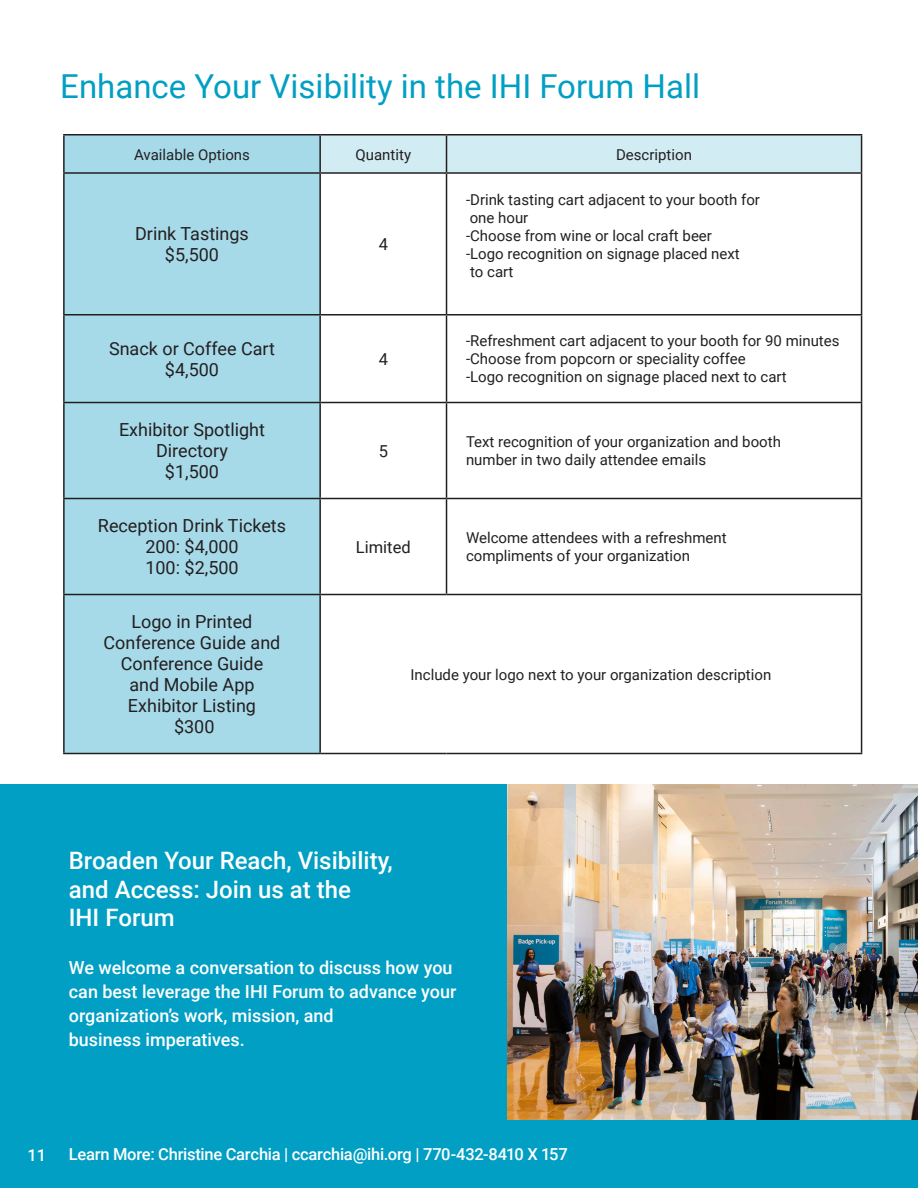
<style>
.page{position:relative;width:918px;height:1188px;background:#fff}
.page>*{position:absolute;margin:0;border:0;box-sizing:border-box;transform-origin:0 0}
.Bullets{font:33px "Roboto";color:#009fc3}
.Bullets-2{font:500 24px/28.5px "Roboto";color:#fff}
.t1{font:18px/21px "Roboto";color:#231f20;text-align:center}
.Bullets-3{font:500 18px/24px "Roboto";color:#fff}
.Bullets-4{font:500 16.5px "Roboto";letter-spacing:-.015em;color:#fff}
.t2{font:16.5px "Roboto";color:#231f20}
.t3{font:15px/18px "Roboto";color:#231f20}
</style>
<div class="page">
<img style="left:481px;top:784px;width:437px;height:337px">
<div style="left:0;top:784px;width:507px;height:336px;background:#009fc3"></div>
<div style="left:65px;top:136px;width:254px;height:617px;background:#a7dae9"></div>
<div style="left:321px;top:136px;width:540px;height:36px;background:#d2ecf4"></div>
<hr style="left:446px;top:174px;width:1px;height:140px;background:#231f20">
<hr style="left:861px;top:174px;width:1px;height:140px;background:#231f20">
<hr style="left:320px;top:314px;width:127px;height:2px;background:#231f20">
<hr style="left:447px;top:314px;width:415px;height:2px;background:#231f20">
<hr style="left:446px;top:316px;width:1px;height:86px;background:#231f20">
<hr style="left:861px;top:316px;width:1px;height:86px;background:#231f20">
<hr style="left:320px;top:402px;width:127px;height:1px;background:#231f20">
<hr style="left:447px;top:402px;width:415px;height:1px;background:#231f20">
<hr style="left:446px;top:403px;width:1px;height:95px;background:#231f20">
<hr style="left:861px;top:403px;width:1px;height:95px;background:#231f20">
<hr style="left:320px;top:498px;width:127px;height:1px;background:#231f20">
<hr style="left:447px;top:498px;width:415px;height:1px;background:#231f20">
<hr style="left:446px;top:499px;width:1px;height:95px;background:#231f20">
<hr style="left:861px;top:499px;width:1px;height:95px;background:#231f20">
<hr style="left:320px;top:594px;width:127px;height:1px;background:#231f20">
<hr style="left:447px;top:594px;width:415px;height:1px;background:#231f20">
<hr style="left:861px;top:595px;width:1px;height:158px;background:#231f20">
<hr style="left:320px;top:753px;width:127px;height:1px;background:#231f20">
<hr style="left:447px;top:753px;width:415px;height:1px;background:#231f20">
<hr style="left:63px;top:134px;width:257px;height:2px;background:#231f20">
<hr style="left:63px;top:136px;width:2px;height:36px;background:#231f20">
<hr style="left:63px;top:172px;width:257px;height:2px;background:#231f20">
<hr style="left:63px;top:174px;width:2px;height:140px;background:#231f20">
<hr style="left:319px;top:174px;width:2px;height:140px;background:#231f20">
<hr style="left:63px;top:314px;width:257px;height:2px;background:#231f20">
<hr style="left:63px;top:316px;width:2px;height:86px;background:#231f20">
<hr style="left:319px;top:316px;width:2px;height:86px;background:#231f20">
<hr style="left:63px;top:402px;width:257px;height:1px;background:#231f20">
<hr style="left:63px;top:403px;width:2px;height:95px;background:#231f20">
<hr style="left:319px;top:403px;width:2px;height:95px;background:#231f20">
<hr style="left:63px;top:498px;width:257px;height:1px;background:#231f20">
<hr style="left:63px;top:499px;width:2px;height:95px;background:#231f20">
<hr style="left:319px;top:499px;width:2px;height:95px;background:#231f20">
<hr style="left:63px;top:594px;width:257px;height:1px;background:#231f20">
<hr style="left:63px;top:595px;width:2px;height:158px;background:#231f20">
<hr style="left:319px;top:595px;width:2px;height:158px;background:#231f20">
<hr style="left:63px;top:753px;width:257px;height:1px;background:#231f20">
<hr style="left:320px;top:134px;width:127px;height:2px;background:#231f20">
<hr style="left:319px;top:136px;width:2px;height:36px;background:#231f20">
<hr style="left:320px;top:172px;width:127px;height:2px;background:#231f20">
<hr style="left:447px;top:134px;width:415px;height:2px;background:#231f20">
<hr style="left:446px;top:136px;width:1px;height:36px;background:#231f20">
<hr style="left:861px;top:136px;width:1px;height:36px;background:#231f20">
<hr style="left:447px;top:172px;width:415px;height:2px;background:#231f20">
<div style="left:0;top:1121px;width:918px;height:67px;background:#009fc3"></div>
<p class="Bullets" style="left:60px;top:63px;width:641px">Enhance Your Visibility in the IHI Forum Hall</p>
<p class="t3" style="left:134px;top:145px;width:117px">Available Options</p>
<p class="t3" style="left:356px;top:145px;width:57px">Quantity</p>
<p class="t3" style="left:616px;top:145px;width:77px">Description</p>
<p class="t1" style="left:135px;top:223px;width:115px">Drink Tastings $5,500</p>
<p class="t2" style="left:379px;top:233px;width:11px">4</p>
<p class="t1" style="left:109px;top:337px;width:167px">Snack or Coffee Cart $4,500</p>
<p class="t2" style="left:379px;top:347px;width:11px">4</p>
<p class="t3" style="left:466px;top:190px;width:295px">-Drink tasting cart adjacent to your booth for one hour<br>-Choose from wine or local craft beer<br>-Logo recognition on signage placed next<br>to cart</p>
<p class="t3" style="left:466px;top:331px;width:375px">-Refreshment cart adjacent to your booth for 90 minutes -Choose from popcorn or speciality coffee<br>-Logo recognition on signage placed next to cart</p>
<p class="t1" style="left:119px;top:419px;width:147px">Exhibitor Spotlight<br>Directory<br>$1,500</p>
<p class="t1" style="left:98px;top:515px;width:190px">Reception Drink Tickets<br>200: $4,000<br>100: $2,500</p>
<p class="t1" style="left:104px;top:611px;width:178px">Logo in Printed<br>Conference Guide and<br>Conference Guide and Mobile App<br>Exhibitor Listing<br>$300</p>
<p class="t2" style="left:379px;top:439px;width:11px">5</p>
<p class="t3" style="left:466px;top:432px;width:316px">Text recognition of your organization and booth number in two daily attendee emails</p>
<p class="t2" style="left:356px;top:535px;width:56px">Limited</p>
<p class="t3" style="left:466px;top:528px;width:262px">Welcome attendees with a refreshment compliments of your organization</p>
<p class="t3" style="left:410px;top:665px;width:362px">Include your logo next to your organization description</p>
<p class="Bullets-2" style="left:69px;top:846px;width:325px">Broaden Your Reach, Visibility, and Access: Join us at the<br>IHI Forum</p>
<p class="Bullets-3" style="left:69px;top:955px;width:389px">We welcome a conversation to discuss how you can best leverage the IHI Forum to advance your organization’s work, mission, and<br>business imperatives.</p>
<p class="Bullets-4" style="left:27px;top:1143px;width:20px">11</p>
<p class="Bullets-4" style="left:43px;top:1142px;width:526px">11 Learn More: Christine Carchia | ccarchia@ihi.org | 770-432-8410 X 157</p>
</div>
